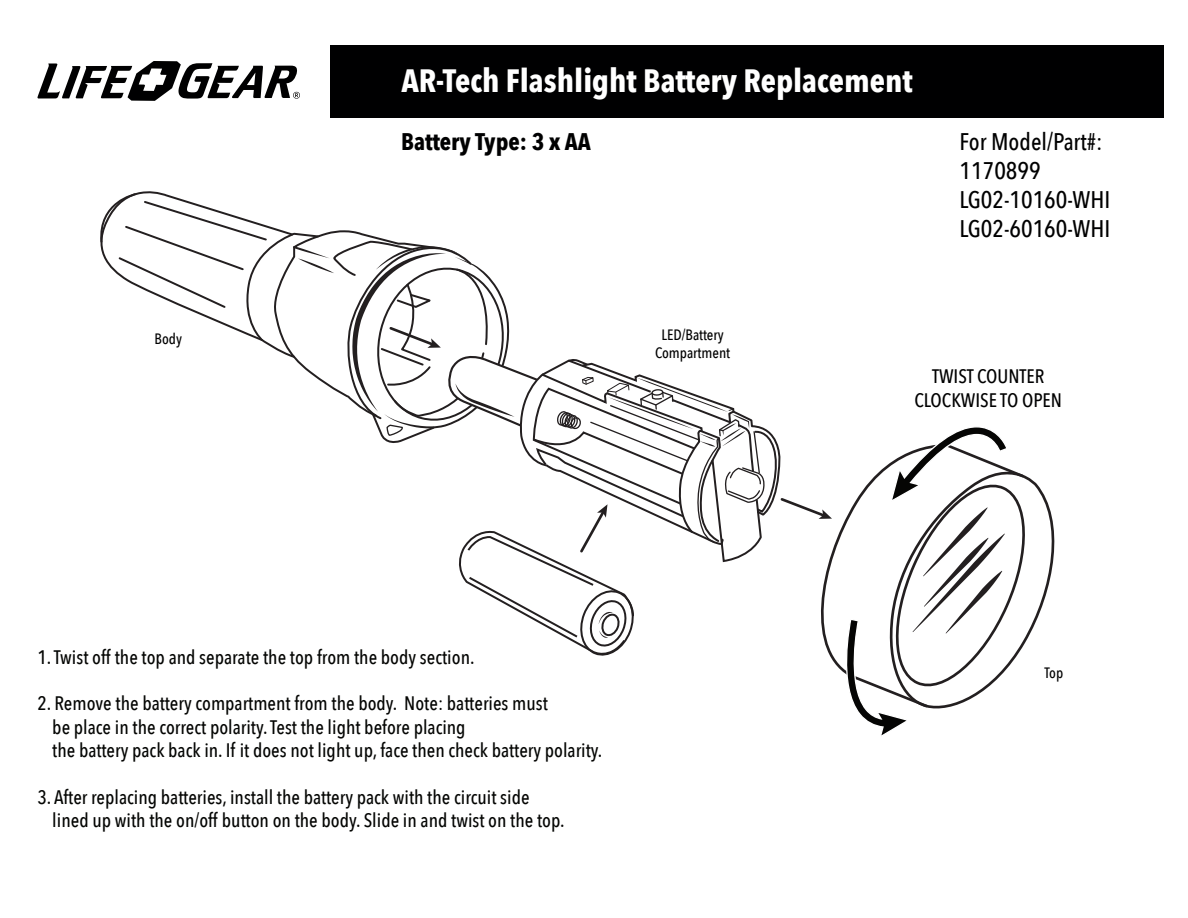
<style>
.page{position:relative;width:1188px;height:918px;background:#fff}
.page>*{position:absolute;margin:0;border:0;box-sizing:border-box;transform-origin:0 0}
.t1{font:700 32.25px "Avenir Next Condensed";color:#fff}
.t2{font:500 24px/28.8px "Avenir Next Condensed";color:#000001}
.t3{font:700 24px "Avenir Next Condensed";color:#000001}
.t4{font:500 19.5px/23.4px "Avenir Next Condensed";color:#040503}
.t5{font:500 19.5px/23.4px "Avenir Next Condensed";color:#000001;text-align:center}
.t6{font:500 15px/18px "Avenir Next Condensed";color:#000001;text-align:center}
</style>
<div class="page">
<div style="left:330px;top:45px;width:833px;height:73px;background:#000001"></div>
<svg style="left:37px;top:61px;width:263px;height:40px"></svg>
<svg style="left:1032px;top:480px;width:23px;height:150px"></svg>
<svg style="left:100px;top:191px;width:932px;height:545px"></svg>
<h1 class="t1" style="left:401px;top:61px;width:513px">AR-Tech Flashlight Battery Replacement</h1>
<p class="t3" style="left:401px;top:127px;width:191px">Battery Type: 3 x AA</p>
<p class="t2" style="left:960px;top:128px;width:152px">For Model/Part#:<br>1170899<br>LG02-10160-WHI<br>LG02-60160-WHI</p>
<p class="t6" style="left:155px;top:330px;width:29px">Body</p>
<p class="t6" style="left:655px;top:326px;width:77px">LED/Battery<br>Compartment</p>
<p class="t4" style="left:38px;top:645px;width:439px">1. Twist off the top and separate the top from the body section.</p>
<p class="t4" style="left:52px;top:692px;width:552px;text-indent:-15px">2. Remove the battery compartment from the body. Note: batteries must<br>be place in the correct polarity. Test the light before placing<br>the battery pack back in. If it does not light up, face then check battery polarity.</p>
<p class="t4" style="left:52px;top:785px;width:514px;text-indent:-15px">3. After replacing batteries, install the battery pack with the circuit side lined up with the on/off button on the body. Slide in and twist on the top.</p>
<p class="t5" style="left:914px;top:365px;width:149px">TWIST COUNTER<br>CLOCKWISE TO OPEN</p>
<p class="t6" style="left:1044px;top:663px;width:20px">Top</p>
</div>
